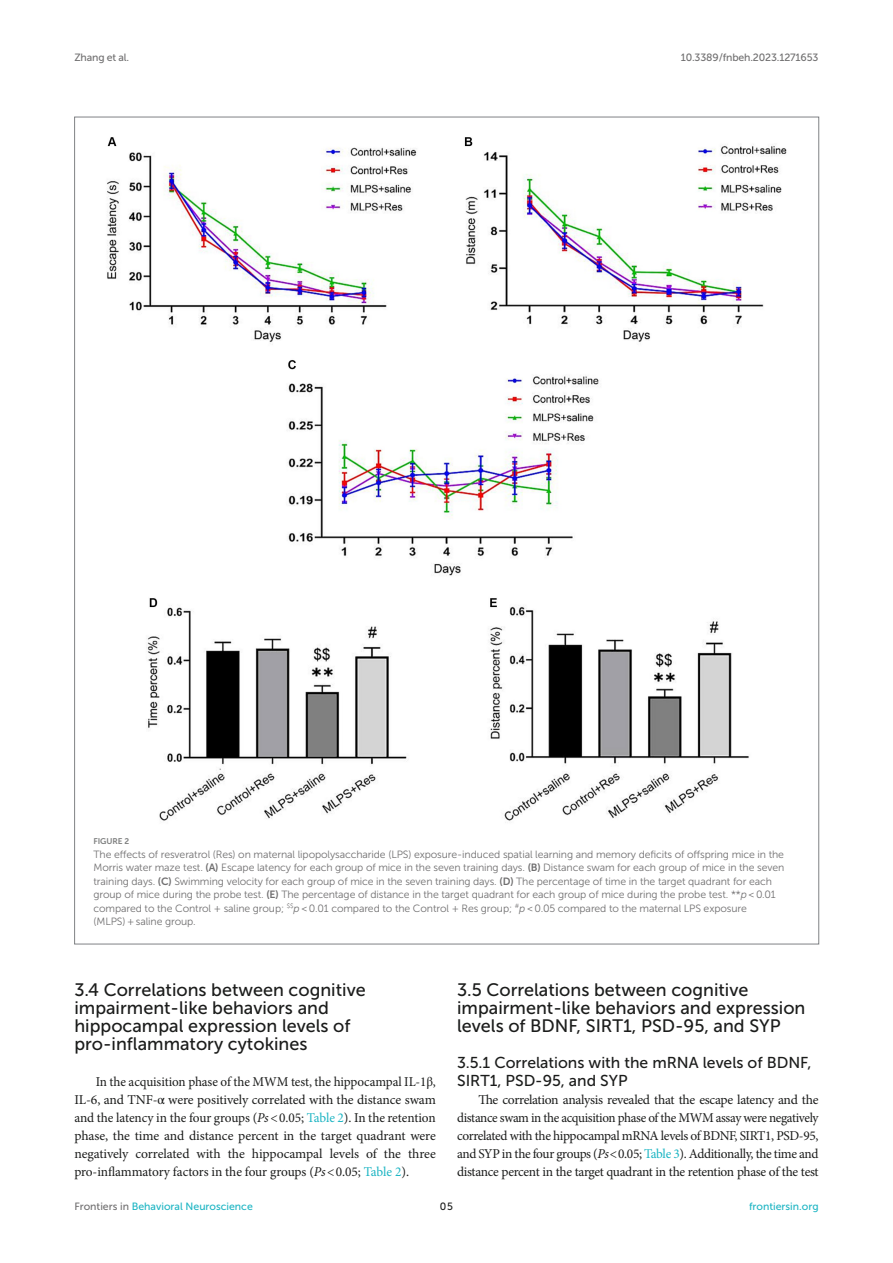
<style>
.page{position:relative;width:893px;height:1263px;background:#fff}
.page>*{position:absolute;margin:0;border:0;box-sizing:border-box;transform-origin:0 0}
.HEAD_2{font:18px/18px "Museo Sans 500";color:#1b1c1b}
.HEAD_3_after_HEAD_2{font:15.75px/18px "Museo Sans 500";color:#1b1c1b}
.TEXT_FLUSH{font:13.5px/18px "Minion Pro";letter-spacing:-.02em;color:#1b1c1b;text-align:justify}
.FIG_LEG{font:10.5px/13.5px "Museo Sans 300";letter-spacing:-.01em;color:#706f70}
.t1{font:10.5px "Museo Sans 500";color:#1db5c3}
.t2{font:10.5px "Museo Sans 500";letter-spacing:-.015em;color:#706f70}
.t3{font:10.5px "Museo Sans 500";color:#1b1c1b}
.FIG_HD{font:8.25px "Museo Sans 700";letter-spacing:-.01em;color:#7e7f7f}
.s1{font-family:"Museo Sans 700"}
.s2{font-style:italic}
.s3{font-family:"STIX General"}
.s4{color:#1db5c3}
.s5{color:#706f70}
</style>
<div class="page">
<img style="left:107px;top:137px;width:680px;height:684px">
<p class="t2" style="left:74px;top:51px;width:56px">Zhang et al.</p>
<p class="t2" style="left:681px;top:51px;width:139px">10.3389/fnbeh.2023.1271653</p>
<p class="FIG_HD" style="left:94px;top:837px;width:37px">FIGURE 2</p>
<p class="FIG_LEG" style="left:94px;top:847px;width:692px">The effects of resveratrol (Res) on maternal lipopolysaccharide (LPS) exposure-induced spatial learning and memory deficits of offspring mice in the Morris water maze test. <span class="s1">(A)</span> Escape latency for each group of mice in the seven training days. <span class="s1">(B)</span> Distance swam for each group of mice in the seven training days. <span class="s1">(C)</span> Swimming velocity for each group of mice in the seven training days. <span class="s1">(D)</span> The percentage of time in the target quadrant for each group of mice during the probe test. <span class="s1">(E)</span> The percentage of distance in the target quadrant for each group of mice during the probe test. **<span class="s2">p</span> &lt; 0.01 compared to the Control + saline group; <sup>$$</sup><span class="s2">p</span> &lt; 0.01 compared to the Control + Res group; <sup>#</sup><span class="s2">p</span> &lt; 0.05 compared to the maternal LPS exposure<br>(MLPS) + saline group.</p>
<p class="HEAD_2" style="left:74px;top:981px;width:293px">3.4 Correlations between cognitive impairment-like behaviors and hippocampal expression levels of pro-inflammatory cytokines</p>
<p class="TEXT_FLUSH" style="left:74px;top:1073px;width:363px;text-indent:21px">In the acquisition phase of the MWM test, the hippocampal IL-1<span class="s3">β</span>, IL-6, and TNF-<span class="s3">α</span> were positively correlated with the distance swam and the latency in the four groups (<span class="s2">Ps</span>&lt;0.05; <span class="s4">Table 2</span>). In the retention phase, the time and distance percent in the target quadrant were negatively correlated with the hippocampal levels of the three pro-inflammatory factors in the four groups (<span class="s2">Ps</span>&lt;0.05; <span class="s4">Table 2</span>).</p>
<p class="HEAD_2" style="left:457px;top:981px;width:350px">3.5 Correlations between cognitive impairment-like behaviors and expression levels of BDNF, SIRT1, PSD-95, and SYP</p>
<p class="HEAD_3_after_HEAD_2" style="left:457px;top:1054px;width:356px">3.5.1 Correlations with the mRNA levels of BDNF,<br>SIRT1, PSD-95, and SYP</p>
<p class="TEXT_FLUSH" style="left:457px;top:1091px;width:363px;text-indent:21px">The correlation analysis revealed that the escape latency and the distance swam in the acquisition phase of the MWM assay were negatively correlated with the hippocampal mRNA levels of BDNF, SIRT1, PSD-95, and SYP in the four groups (<span class="s2">Ps</span>&lt;0.05; <span class="s4">Table 3</span>). Additionally, the time and distance percent in the target quadrant in the retention phase of the test</p>
<p class="t1" style="left:74px;top:1200px;width:180px"><span class="s5">Frontiers in</span> Behavioral Neuroscience</p>
<p class="t3" style="left:440px;top:1200px;width:14px">05</p>
<p class="t1" style="left:749px;top:1200px;width:71px">frontiersin.org</p>
</div>
